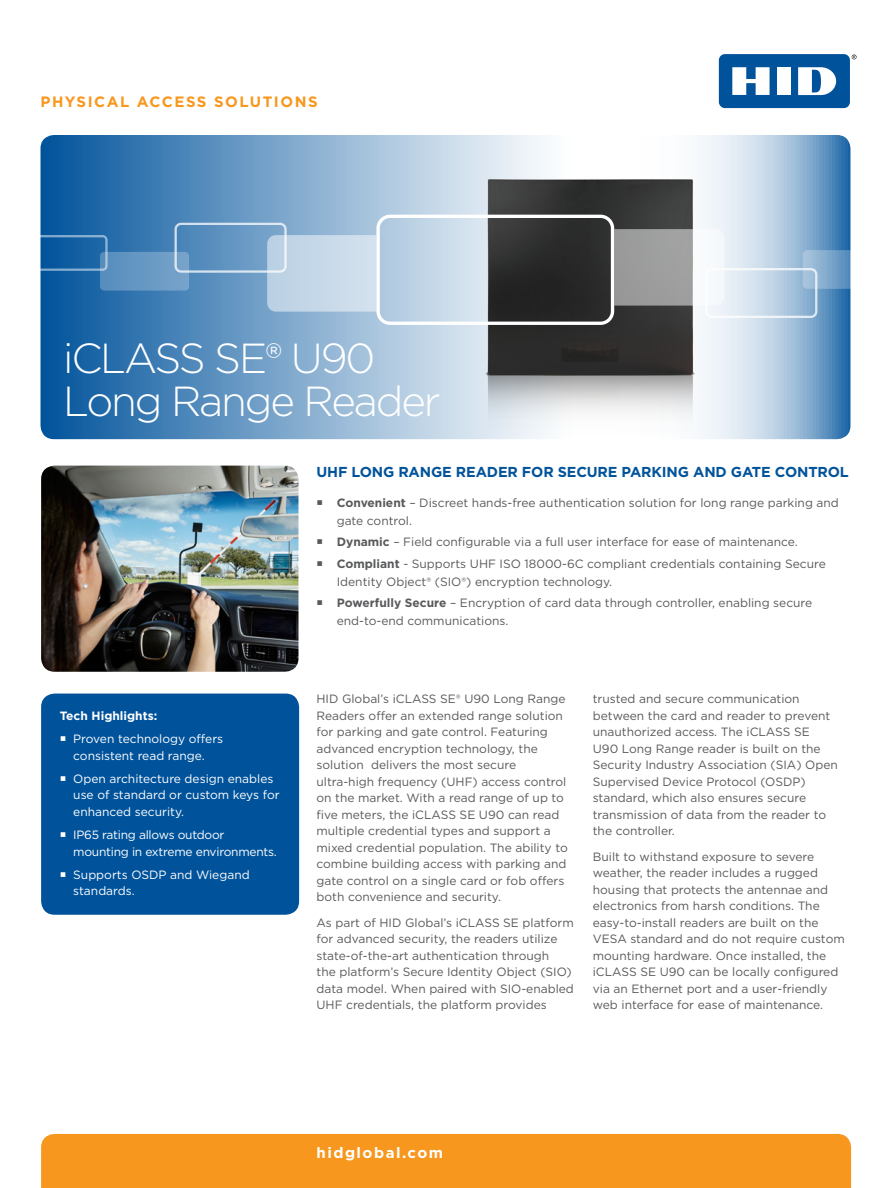
<style>
.page{position:relative;width:891px;height:1188px;background:#fff}
.page>*{position:absolute;margin:0;border:0;box-sizing:border-box;transform-origin:0 0}
.t1{font:300 42px/43.5px "Gotham";letter-spacing:-.05em;color:#fff}
.t2{font:700 15px "Gotham";letter-spacing:.1em;color:#f8971d}
.t3{font:700 15px "Gotham";letter-spacing:.1em;color:#fff}
.sub_head{font:700 14.4px "Gotham";letter-spacing:-.01em;color:#00539b}
.Body{font:12px/16.5px "Gotham";color:#58595b}
.t4{font:12px/16.5px "Gotham";color:#fff}
.t5{font:12px/16.5px "Gotham";letter-spacing:-.02em;color:#fff}
.Side_box_header{font:700 12px "Gotham";color:#fff}
.s1{font-weight:700}
</style>
<div class="page">
<div style="left:41px;top:694px;width:258px;height:221px;background:#00539b;border-radius:14px"></div>
<svg style="left:852px;top:55px;width:5px;height:4px"></svg>
<div style="left:719px;top:54px;width:131px;height:54px;background:#00539b;border-radius:6px"></div>
<div style="left:777px;top:67px;width:14px;height:28px;background:#fff"></div>
<svg style="left:732px;top:67px;width:38px;height:28px"></svg>
<svg style="left:798px;top:67px;width:38px;height:28px"></svg>
<svg style="left:40px;top:135px;width:810px;height:304px;background:#74a1c8"></svg>
<img style="left:41px;top:466px;width:257px;height:206px">
<div style="left:41px;top:1134px;width:810px;height:54px;background:#f8971d"></div>
<img style="left:428px;top:166px;width:327px;height:273px">
<div style="left:175px;top:223px;width:112px;height:50px;border:2px solid #fff;border-radius:5px"></div>
<svg style="left:100px;top:252px;width:89px;height:39px;background:#6999c4"></svg>
<svg style="left:40px;top:235px;width:68px;height:36px;background:#276daa"></svg>
<div style="left:376px;top:215px;width:238px;height:110px;border:3px solid #fff;border-radius:12px"></div>
<svg style="left:267px;top:235px;width:109px;height:77px;background:#c6d8e8"></svg>
<div style="left:705px;top:268px;width:112px;height:50px;border:2px solid #fff;border-radius:5px"></div>
<svg style="left:803px;top:250px;width:47px;height:39px;background:#83abce"></svg>
<svg style="left:614px;top:229px;width:110px;height:77px"></svg>
<p class="t2" style="left:40px;top:92px;width:279px">PHYSICAL ACCESS SOLUTIONS</p>
<p class="t1" style="left:63px;top:335px;width:379px">iCLASS SE® U90<br>Long Range Reader</p>
<p class="Side_box_header" style="left:60px;top:708px;width:99px">Tech Highlights:</p>
<p class="t4" style="left:73px;top:730px;width:151px">Proven technology offers consistent read range.</p>
<p class="t4" style="left:73px;top:770px;width:208px">Open architecture design enables use of standard or custom keys for enhanced security.</p>
<p class="t5" style="left:73px;top:826px;width:205px">IP65 rating allows outdoor mounting in extreme environments.</p>
<p class="t4" style="left:73px;top:866px;width:178px">Supports OSDP and Wiegand standards.</p>
<p class="sub_head" style="left:316px;top:462px;width:534px">UHF LONG RANGE READER FOR SECURE PARKING AND GATE CONTROL</p>
<p class="Body" style="left:337px;top:493px;width:504px;line-height:18px"><span class="s1">Convenient</span> – Discreet hands-free authentication solution for long range parking and gate control.</p>
<p class="Body" style="left:337px;top:534px;width:463px"><span class="s1">Dynamic</span> – Field configurable via a full user interface for ease of maintenance.</p>
<p class="Body" style="left:337px;top:554px;width:491px;line-height:18px"><span class="s1">Compliant</span> - Supports UHF ISO 18000-6C compliant credentials containing Secure<br>Identity Object® (SIO®) encryption technology.</p>
<p class="Body" style="left:337px;top:594px;width:477px;line-height:18px"><span class="s1">Powerfully Secure</span> – Encryption of card data through controller, enabling secure end-to-end communications.</p>
<p class="Body" style="left:316px;top:690px;width:253px">HID Global’s iCLASS SE® U90 Long Range Readers offer an extended range solution for parking and gate control. Featuring advanced encryption technology, the solution delivers the most secure ultra-high frequency (UHF) access control on the market. With a read range of up to five meters, the iCLASS SE U90 can read multiple credential types and support a mixed credential population. The ability to combine building access with parking and gate control on a single card or fob offers both convenience and security.</p>
<p class="Body" style="left:316px;top:914px;width:259px">As part of HID Global’s iCLASS SE platform for advanced security, the readers utilize state-of-the-art authentication through<br>the platform’s Secure Identity Object (SIO) data model. When paired with SIO-enabled UHF credentials, the platform provides</p>
<p class="Body" style="left:593px;top:690px;width:247px">trusted and secure communication between the card and reader to prevent unauthorized access. The iCLASS SE U90 Long Range reader is built on the Security Industry Association (SIA) Open Supervised Device Protocol (OSDP) standard, which also ensures secure transmission of data from the reader to the controller.</p>
<p class="Body" style="left:593px;top:848px;width:254px">Built to withstand exposure to severe weather, the reader includes a rugged housing that protects the antennae and electronics from harsh conditions. The easy-to-install readers are built on the VESA standard and do not require custom mounting hardware. Once installed, the iCLASS SE U90 can be locally configured via an Ethernet port and a user-friendly web interface for ease of maintenance.</p>
<p class="t3" style="left:316px;top:1142px;width:128px">hidglobal.com</p>
</div>
